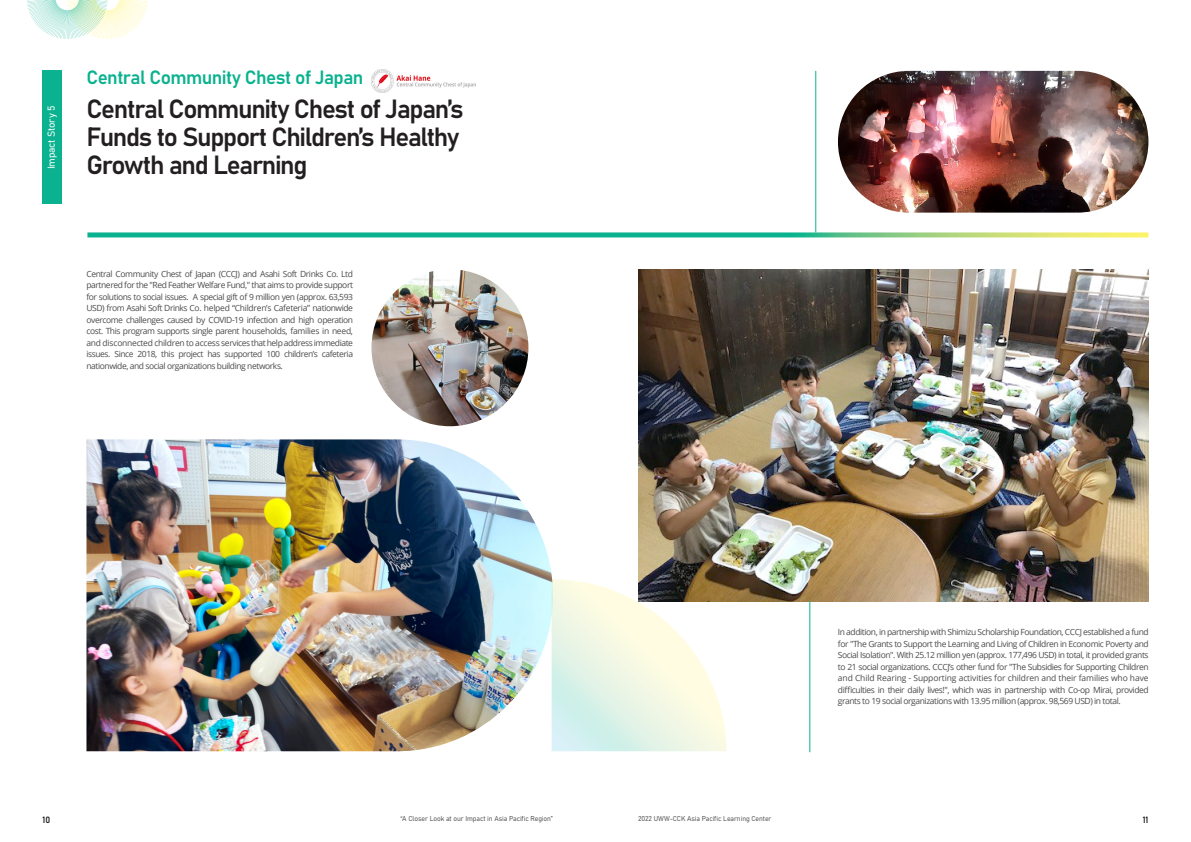
<style>
.page{position:relative;width:1191px;height:842px;background:#fff}
.page>*{position:absolute;margin:0;border:0;box-sizing:border-box;transform-origin:0 0}
._0제목{font:26px/28px "Bahnschrift";letter-spacing:-.05em;color:#231f20}
.나라{font:19px "Bahnschrift";letter-spacing:-.03em;color:#0bb28f}
.t1{font:10px "Bahnschrift";letter-spacing:-.01em;color:#fff}
.t2{font:9px "Bahnschrift";color:#231f20}
.본문8_5{font:8.5px/11.5px "Open Sans";letter-spacing:-.05em;color:#4b4c4d;text-align:justify}
.t3{font:7px "Bahnschrift";letter-spacing:-.01em;color:#57585a}
</style>
<div class="page">
<svg style="left:27px;top:0;width:121px;height:39px"></svg>
<img style="left:86px;top:439px;width:466px;height:312px">
<img style="left:371px;top:269px;width:157px;height:157px;border-radius:78px">
<img style="left:638px;top:269px;width:510px;height:332px">
<img style="left:838px;top:71px;width:310px;height:142px;border-radius:71px">
<div style="left:43px;top:71px;width:19px;height:133px;background:#0bb28f"></div>
<svg style="left:87px;top:232px;width:1061px;height:5px;background:#52c493"></svg>
<hr style="left:809px;top:601px;width:1px;height:151px;background:#0bb28f">
<hr style="left:815px;top:71px;width:1px;height:161px;background:#0bb28f">
<svg style="left:551px;top:579px;width:175px;height:172px"></svg>
<img style="left:371px;top:70px;width:104px;height:22px">
<p class="나라" style="left:86px;top:63px;width:278px">Central Community Chest of Japan</p>
<p class="t1" style="left:44px;top:169px;width:65px;rotate:-90deg">Impact Story 5</p>
<p class="_0제목" style="left:86px;top:93px;width:379px">Central Community Chest of Japan’s<br>Funds to Support Children’s Healthy<br>Growth and Learning</p>
<p class="본문8_5" style="left:86px;top:268px;width:268px">Central Community Chest of Japan (CCCJ) and Asahi Soft Drinks Co. Ltd partnered for the "Red Feather Welfare Fund," that aims to provide support for solutions to social issues. A special gift of 9 million yen (approx. 63,593<br>USD) from Asahi Soft Drinks Co. helped “Children’s Cafeteria” nationwide overcome challenges caused by COVID-19 infection and high operation cost. This program supports single parent households, families in need, and disconnected children to access services that help address immediate issues. Since 2018, this project has supported 100 children’s cafeteria nationwide, and social organizations building networks.</p>
<p class="본문8_5" style="left:838px;top:626px;width:312px">In addition, in partnership with Shimizu Scholarship Foundation, CCCJ established a fund for "The Grants to Support the Learning and Living of Children in Economic Poverty and Social Isolation". With 25.12 million yen (approx. 177,496 USD) in total, it provided grants to 21 social organizations. CCCJ’s other fund for "The Subsidies for Supporting Children and Child Rearing - Supporting activities for children and their families who have difficulties in their daily lives!", which was in partnership with Co-op Mirai, provided grants to 19 social organizations with 13.95 million (approx. 98,569 USD) in total.</p>
<p class="t2" style="left:43px;top:813px;width:9px">10</p>
<p class="t3" style="left:400px;top:814px;width:154px">“A Closer Look at our Impact in Asia Pacific Region”</p>
<p class="t3" style="left:638px;top:814px;width:135px">2022 UWW-CCK Asia Pacific Learning Center</p>
<p class="t2" style="left:1142px;top:813px;width:7px">11</p>
</div>
